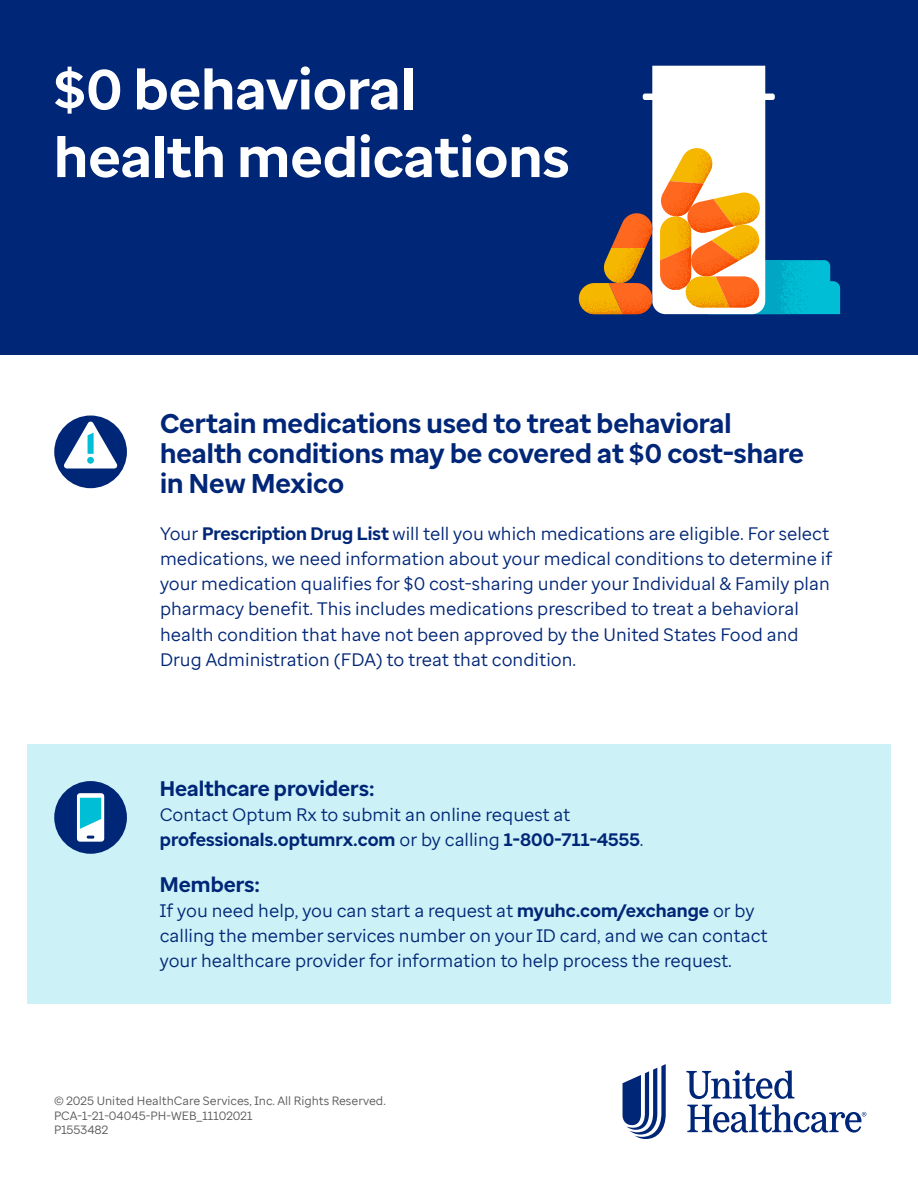
<style>
.page{position:relative;width:918px;height:1188px;background:#fff}
.page>*{position:absolute;margin:0;border:0;box-sizing:border-box;transform-origin:0 0}
.t1{font:700 56.4px/67.7px "Enterprise Sans";color:#fff}
.t2{font:700 27px/30px "Enterprise Sans";color:#002677}
.t3{font:700 21px "Enterprise Sans";color:#002677}
.t4{font:18px/25.2px "Enterprise Sans";color:#002677}
.t5{font:12px/14.4px "Enterprise Sans";color:#5a5a5a}
.s1{font-weight:700}
</style>
<div class="page">
<div style="left:0;top:0;width:918px;height:354px;background:#002677"></div>
<div style="left:54px;top:416px;width:73px;height:72px;background:#002677;border-radius:50%"></div>
<svg style="left:63px;top:421px;width:55px;height:48px"></svg>
<div style="left:27px;top:744px;width:864px;height:259px;background:#ccf2f7"></div>
<div style="left:54px;top:781px;width:73px;height:73px;background:#002677;border-radius:50%"></div>
<svg style="left:77px;top:793px;width:27px;height:49px"></svg>
<svg style="left:579px;top:66px;width:261px;height:248px"></svg>
<svg style="left:623px;top:1064px;width:43px;height:75px"></svg>
<svg style="left:686px;top:1070px;width:180px;height:63px"></svg>
<h1 class="t1" style="left:54px;top:56px;width:517px">$0 behavioral health medications</h1>
<h2 class="t2" style="left:160px;top:409px;width:646px">Certain medications used to treat behavioral health conditions may be covered at $0 cost-share in New Mexico</h2>
<p class="t4" style="left:160px;top:521px;width:674px">Your <span class="s1">Prescription Drug List</span> will tell you which medications are eligible. For select medications, we need information about your medical conditions to determine if your medication qualifies for $0 cost-sharing under your Individual &amp; Family plan pharmacy benefit. This includes medications prescribed to treat a behavioral health condition that have not been approved by the United States Food and Drug Administration (FDA) to treat that condition.</p>
<p class="t3" style="left:160px;top:775px;width:216px">Healthcare providers:</p>
<p class="t4" style="left:160px;top:802px;width:485px">Contact Optum Rx to submit an online request at <span class="s1">professionals.optumrx.com</span> or by calling <span class="s1">1-800-711-4555</span>.</p>
<p class="t3" style="left:160px;top:871px;width:102px">Members:</p>
<p class="t4" style="left:160px;top:898px;width:609px">If you need help, you can start a request at <span class="s1">myuhc.com/exchange</span> or by calling the member services number on your ID card, and we can contact your healthcare provider for information to help process the request.</p>
<p class="t5" style="left:54px;top:1094px;width:333px">© 2025 United HealthCare Services, Inc. All Rights Reserved.<br>PCA-1-21-04045-PH-WEB_11102021<br>P1553482</p>
</div>
